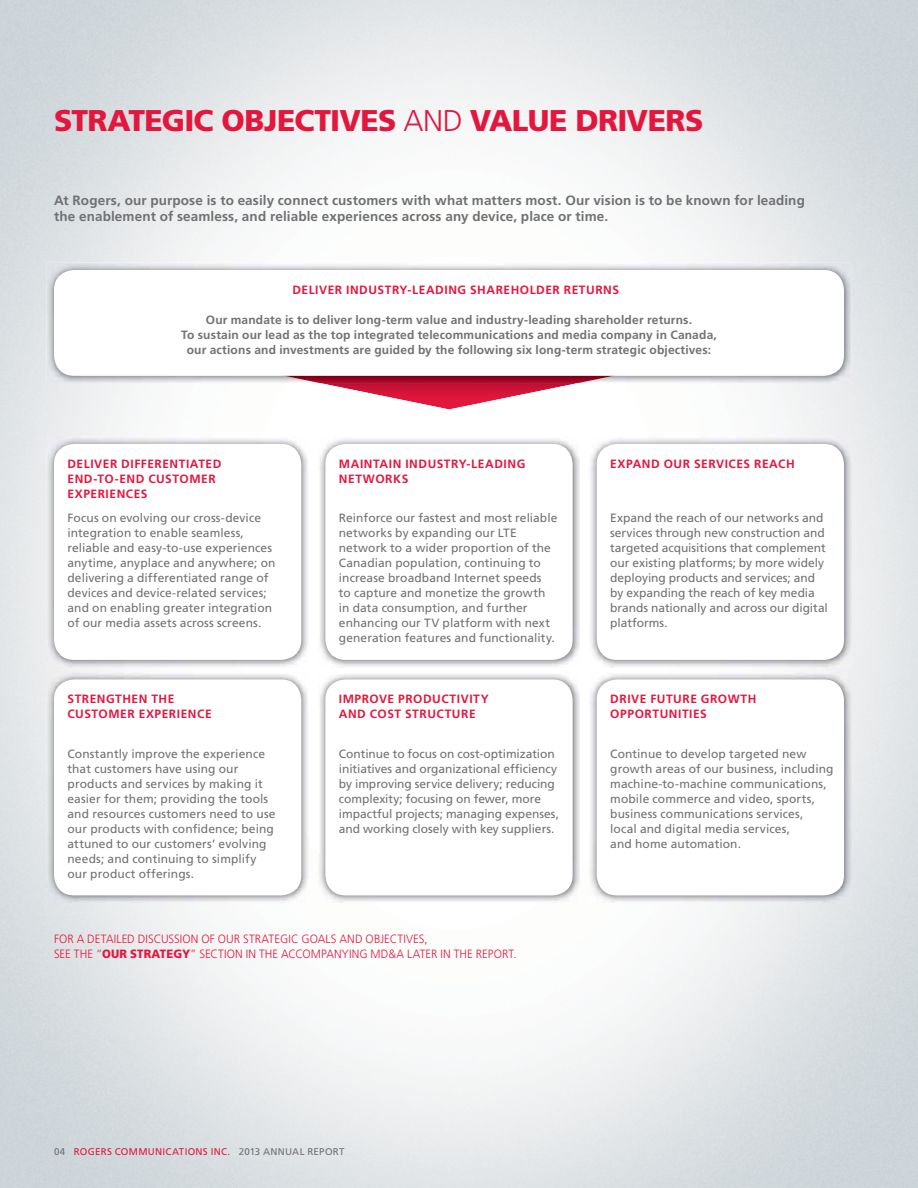
<style>
.page{position:relative;width:918px;height:1188px;background:#fff}
.page>*{position:absolute;margin:0;border:0;box-sizing:border-box;transform-origin:0 0}
.t1{font:900 30px "Frutiger LT Std";letter-spacing:-.02em;color:#e3173e}
.t2{font:700 13.5px/16.5px "Frutiger LT Std";letter-spacing:.01em;color:#717073}
.t3{font:12px/15px "Frutiger LT Std";letter-spacing:.005em;color:#717073}
.t4{font:700 12px/15px "Frutiger LT Std";letter-spacing:.045em;color:#e3173e}
.t5{font:700 12px/15px "Frutiger LT Std";letter-spacing:.015em;color:#717073;text-align:center}
.t6{font:300 12px/15px "Frutiger LT Std";letter-spacing:.01em;color:#e3173e;scale:.95 1}
.t7{font:9.75px "Frutiger LT Std";letter-spacing:.03em;color:#e3173e}
.s1{font-weight:300}
.s2{font-weight:900}
.s3{color:#717073}
</style>
<div class="page">
<img style="left:320px;top:383px;width:258px;height:26px">
<img style="left:47px;top:437px;width:262px;height:230px">
<div style="left:54px;top:444px;width:247px;height:216px;background:#fff;border-radius:20px"></div>
<img style="left:47px;top:672px;width:262px;height:231px">
<div style="left:54px;top:679px;width:247px;height:216px;background:#fff;border-radius:20px"></div>
<img style="left:589px;top:437px;width:262px;height:230px">
<div style="left:597px;top:444px;width:247px;height:216px;background:#fff;border-radius:20px"></div>
<img style="left:589px;top:672px;width:262px;height:231px">
<div style="left:597px;top:679px;width:247px;height:216px;background:#fff;border-radius:20px"></div>
<img style="left:318px;top:437px;width:262px;height:230px">
<div style="left:325px;top:444px;width:248px;height:216px;background:#fff;border-radius:20px"></div>
<img style="left:318px;top:673px;width:262px;height:230px">
<div style="left:325px;top:679px;width:248px;height:216px;background:#fff;border-radius:20px"></div>
<img style="left:47px;top:263px;width:804px;height:120px">
<img style="left:277px;top:376px;width:344px;height:7px">
<div style="left:54px;top:270px;width:790px;height:106px;background:#fff;border-radius:20px"></div>
<h1 class="t1" style="left:54px;top:103px;width:651px">STRATEGIC OBJECTIVES <span class="s1">AND</span> VALUE DRIVERS</h1>
<p class="t2" style="left:54px;top:192px;width:752px">At Rogers, our purpose is to easily connect customers with what matters most. Our vision is to be known for leading the enablement of seamless, and reliable experiences across any device, place or time.</p>
<p class="t4" style="left:292px;top:283px;width:328px">DELIVER INDUSTRY-LEADING SHAREHOLDER RETURNS</p>
<p class="t5" style="left:181px;top:313px;width:537px">Our mandate is to deliver long-term value and industry-leading shareholder returns.<br>To sustain our lead as the top integrated telecommunications and media company in Canada, our actions and investments are guided by the following six long-term strategic objectives:</p>
<p class="t4" style="left:68px;top:457px;width:155px">DELIVER DIFFERENTIATED<br>END-TO-END CUSTOMER<br>EXPERIENCES</p>
<p class="t3" style="left:68px;top:511px;width:210px">Focus on evolving our cross-device integration to enable seamless, reliable and easy-to-use experiences anytime, anyplace and anywhere; on delivering a differentiated range of devices and device-related services; and on enabling greater integration of our media assets across screens.</p>
<p class="t4" style="left:68px;top:692px;width:146px">STRENGTHEN THE<br>CUSTOMER EXPERIENCE</p>
<p class="t3" style="left:68px;top:746px;width:210px">Constantly improve the experience that customers have using our products and services by making it easier for them; providing the tools and resources customers need to use our products with confidence; being attuned to our customers’ evolving needs; and continuing to simplify our product offerings.</p>
<p class="t4" style="left:339px;top:457px;width:188px">MAINTAIN INDUSTRY-LEADING<br>NETWORKS</p>
<p class="t3" style="left:339px;top:511px;width:220px">Reinforce our fastest and most reliable networks by expanding our LTE network to a wider proportion of the Canadian population, continuing to increase broadband Internet speeds<br>to capture and monetize the growth in data consumption, and further enhancing our TV platform with next generation features and functionality.</p>
<p class="t4" style="left:339px;top:692px;width:151px">IMPROVE PRODUCTIVITY<br>AND COST STRUCTURE</p>
<p class="t3" style="left:339px;top:746px;width:222px">Continue to focus on cost-optimization initiatives and organizational efficiency by improving service delivery; reducing complexity; focusing on fewer, more impactful projects; managing expenses, and working closely with key suppliers.</p>
<p class="t6" style="left:54px;top:932px;width:488px">FOR A DETAILED DISCUSSION OF OUR STRATEGIC GOALS AND OBJECTIVES,<br>SEE THE “<span class="s2">OUR STRATEGY</span>” SECTION IN THE ACCOMPANYING MD&amp;A LATER IN THE REPORT.</p>
<p class="t4" style="left:610px;top:457px;width:186px">EXPAND OUR SERVICES REACH</p>
<p class="t3" style="left:610px;top:511px;width:219px">Expand the reach of our networks and services through new construction and targeted acquisitions that complement our existing platforms; by more widely deploying products and services; and by expanding the reach of key media brands nationally and across our digital platforms.</p>
<p class="t4" style="left:610px;top:692px;width:148px">DRIVE FUTURE GROWTH<br>OPPORTUNITIES</p>
<p class="t3" style="left:610px;top:746px;width:225px">Continue to develop targeted new growth areas of our business, including machine-to-machine communications, mobile commerce and video, sports, business communications services,<br>local and digital media services,<br>and home automation.</p>
<p class="t7" style="left:54px;top:1147px;width:292px"><span class="s3">04</span> ROGERS COMMUNICATIONS INC. <span class="s3">2013 ANNUAL REPORT</span></p>
</div>
